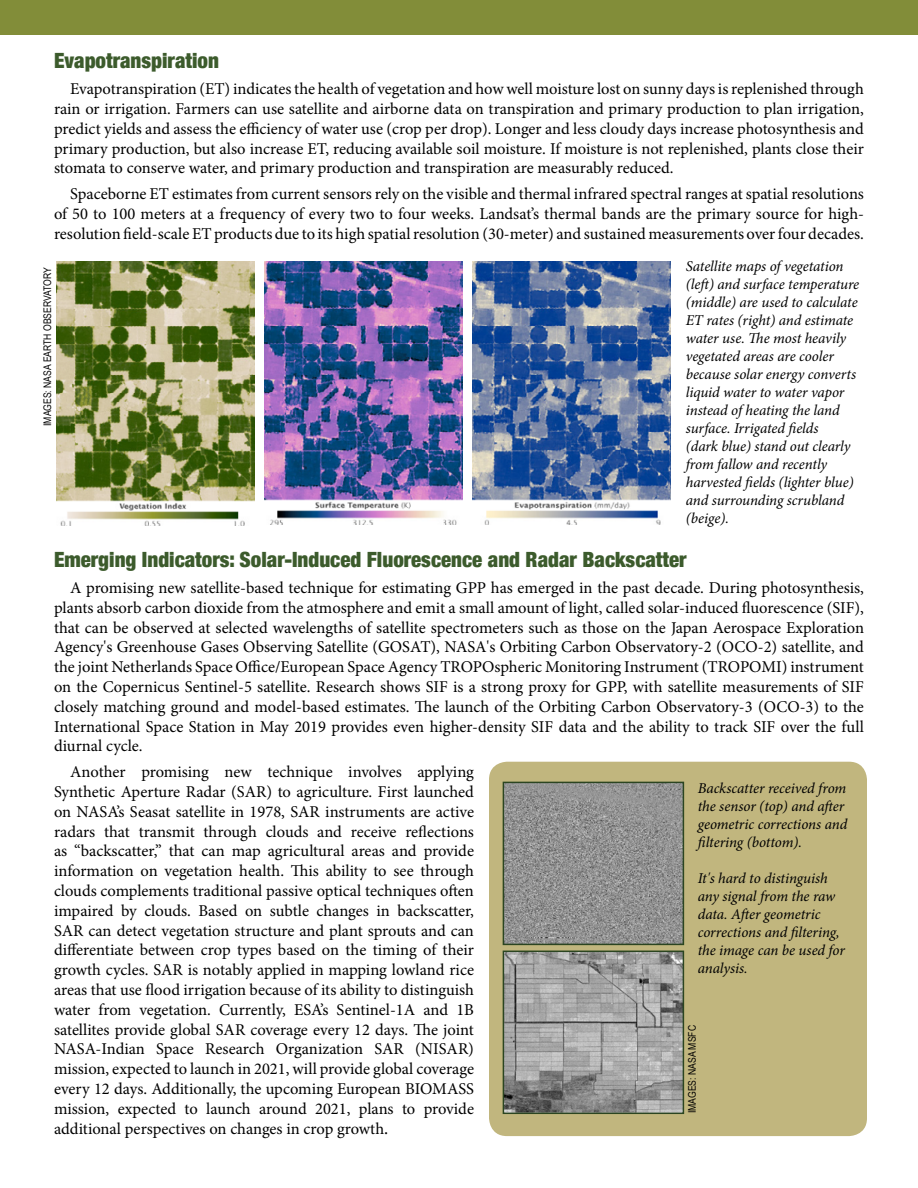
<style>
.page{position:relative;width:918px;height:1188px;background:#fff}
.page>*{position:absolute;margin:0;border:0;box-sizing:border-box;transform-origin:0 0}
.t1{font:900 condensed 21px "Helvetica Neue";color:#3c5b2c}
.t2{font:16.5px/19.8px "Minion Pro";color:#000;text-align:justify}
.t3{font:italic 15px/18px "Minion Pro";letter-spacing:-.01em;color:#000}
.t4{font:10.5px "Arial Narrow";color:#000}
.s1{font-size:18px}
</style>
<div class="page">
<div style="left:489px;top:762px;width:378px;height:374px;background:#c1b67e;border-radius:18px"></div>
<div style="left:0;top:0;width:918px;height:34px;background:#828d39"></div>
<img style="left:473px;top:262px;width:198px;height:263px">
<img style="left:264px;top:262px;width:198px;height:263px">
<img style="left:56px;top:262px;width:198px;height:263px">
<img style="left:506px;top:785px;width:175px;height:157px">
<div style="left:503px;top:782px;width:181px;height:163px;border:2px solid #2b4521"></div>
<img style="left:506px;top:954px;width:175px;height:157px">
<div style="left:503px;top:951px;width:181px;height:163px;border:2px solid #2b4521"></div>
<p class="t1" style="left:54px;top:44px;width:166px">Evapotranspiration</p>
<p class="t2" style="left:54px;top:79px;width:811px;text-indent:16px">Evapotranspiration (ET) indicates the health of vegetation and how well moisture lost on sunny days is replenished through rain or irrigation. Farmers can use satellite and airborne data on transpiration and primary production to plan irrigation, predict yields and assess the efficiency of water use (crop per drop). Longer and less cloudy days increase photosynthesis and primary production, but also increase ET, reducing available soil moisture. If moisture is not replenished, plants close their stomata to conserve water, and primary production and transpiration are measurably reduced.</p>
<p class="t2" style="left:54px;top:184px;width:812px;text-indent:16px">Spaceborne ET estimates from current sensors rely on the visible and thermal infrared spectral ranges at spatial resolutions of 50 to 100 meters at a frequency of every two to four weeks. Landsat’s thermal bands are the primary source for high&shy;resolution field-scale ET products due to its high spatial resolution (30-meter) and sustained measurements over four decades.</p>
<p class="t4" style="left:40px;top:426px;width:160px;rotate:-90deg">IMAGES: NASA EARTH OBSERVATORY</p>
<p class="t3" style="left:686px;top:257px;width:175px">Satellite maps of vegetation (left) and surface temperature (middle) are used to calculate<br>ET rates (right) and estimate water use. The most heavily vegetated areas are cooler because solar energy converts liquid water to water vapor instead of heating the land surface. Irrigated fields<br>(dark blue) stand out clearly from fallow and recently harvested fields (lighter blue) and surrounding scrubland (beige).</p>
<p class="t1" style="left:54px;top:543px;width:634px">Emerging Indicators: Solar-Induced Fluorescence and Radar Backscatter</p>
<p class="t2" style="left:54px;top:578px;width:812px;text-indent:16px">A promising new satellite-based technique for estimating GPP has emerged in the past decade. During photosynthesis, plants absorb carbon dioxide from the atmosphere and emit a small amount of light, called solar-induced fluorescence (SIF), that can be observed at selected wavelengths of satellite spectrometers such as those on the Japan Aerospace Exploration Agency's Greenhouse Gases Observing Satellite (GOSAT), NASA's Orbiting Carbon Observatory-2 (OCO-2) satellite, and the joint Netherlands Space Office/European Space Agency TROPOspheric Monitoring Instrument (TROPOMI) instrument on the Copernicus Sentinel-5 satellite. Research shows SIF is a strong proxy for GPP, with satellite measurements of SIF closely matching ground and model-based estimates. The launch of the Orbiting Carbon Observatory-3 (OCO-3) to the International Space Station in May 2019 provides even higher-density SIF data and the ability to track SIF over the full diurnal cycle.</p>
<p class="t2" style="left:54px;top:762px;width:422px;text-indent:16px">Another promising new technique involves applying Synthetic Aperture Radar (SAR) to agriculture. First launched on NASA’s Seasat satellite in 1978, SAR instruments are active radars that transmit through clouds and receive reflections as “backscatter,” that can map agricultural areas and provide information on vegetation health. This ability to see through clouds complements traditional passive optical techniques often impaired by clouds. Based on subtle changes in backscatter, SAR can detect vegetation structure and plant sprouts and can differentiate between crop types based on the timing of their growth cycles. SAR is notably applied in mapping lowland rice areas that use flood irrigation because of its ability to distinguish water from vegetation. Currently, ESA’s Sentinel-1A and 1B satellites provide global SAR coverage every 12 days. The joint NASA-Indian Space Research Organization SAR (NISAR) mission, expected to launch in 2021, will provide global coverage every 12 days. Additionally, the upcoming European BIOMASS mission, expected to launch around 2021, plans to provide additional perspectives on changes in crop growth<span class="s1">.</span></p>
<p class="t3" style="left:698px;top:779px;width:151px">Backscatter received from the sensor (top) and after geometric corrections and filtering (bottom).</p>
<p class="t3" style="left:698px;top:869px;width:149px">It's hard to distinguish any signal from the raw data. After geometric corrections and filtering, the image can be used for analysis.</p>
<p class="t4" style="left:684px;top:1113px;width:90px;rotate:-90deg">IMAGES: NASA MSFC</p>
</div>
